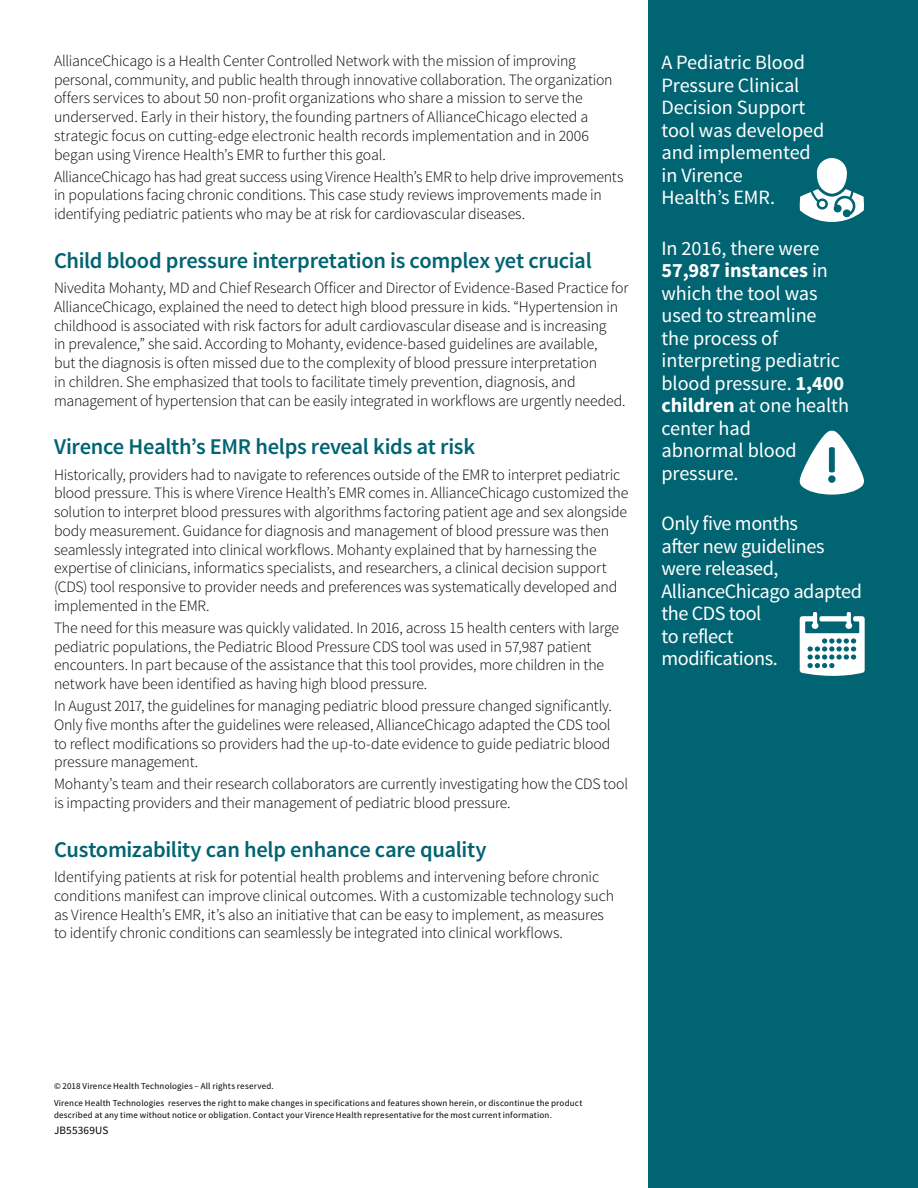
<style>
.page{position:relative;width:918px;height:1188px;background:#fff}
.page>*{position:absolute;margin:0;border:0;box-sizing:border-box;transform-origin:0 0}
.t1{font:600 22.5px "Source Sans Pro";letter-spacing:-.015em;color:#006472}
.t2{font:20.25px/22.5px "Source Sans Pro";letter-spacing:-.005em;color:#fff}
.t3{font:300 15.75px/18.8px "Source Sans Pro";letter-spacing:-.01em;color:#000}
.t4{font:11.25px "Source Sans Pro";letter-spacing:.015em;color:#000}
.t5{font:9px/17.7px "Source Sans Pro";letter-spacing:.02em;color:#000}
.s1{font-weight:700}
</style>
<div class="page">
<div style="left:648px;top:0;width:270px;height:1188px;background:#006472"></div>
<svg style="left:799px;top:431px;width:65px;height:64px"></svg>
<svg style="left:799px;top:158px;width:65px;height:64px"></svg>
<svg style="left:800px;top:612px;width:65px;height:64px"></svg>
<p class="t3" style="left:54px;top:51px;width:560px">AllianceChicago is a Health Center Controlled Network with the mission of improving personal, community, and public health through innovative collaboration. The organization offers services to about 50 non-profit organizations who share a mission to serve the underserved. Early in their history, the founding partners of AllianceChicago elected a strategic focus on cutting-edge electronic health records implementation and in 2006 began using Virence Health’s EMR to further this goal.</p>
<p class="t3" style="left:54px;top:167px;width:571px">AllianceChicago has had great success using Virence Health’s EMR to help drive improvements in populations facing chronic conditions. This case study reviews improvements made in identifying pediatric patients who may be at risk for cardiovascular diseases.</p>
<h1 class="t1" style="left:54px;top:246px;width:539px">Child blood pressure interpretation is complex yet crucial</h1>
<p class="t3" style="left:54px;top:279px;width:576px">Nivedita Mohanty, MD and Chief Research Officer and Director of Evidence-Based Practice for AllianceChicago, explained the need to detect high blood pressure in kids. “Hypertension in childhood is associated with risk factors for adult cardiovascular disease and is increasing<br>in prevalence,” she said. According to Mohanty, evidence-based guidelines are available,<br>but the diagnosis is often missed due to the complexity of blood pressure interpretation<br>in children. She emphasized that tools to facilitate timely prevention, diagnosis, and management of hypertension that can be easily integrated in workflows are urgently needed.</p>
<h1 class="t1" style="left:54px;top:433px;width:423px">Virence Health’s EMR helps reveal kids at risk</h1>
<p class="t3" style="left:54px;top:465px;width:576px">Historically, providers had to navigate to references outside of the EMR to interpret pediatric blood pressure. This is where Virence Health’s EMR comes in. AllianceChicago customized the solution to interpret blood pressures with algorithms factoring patient age and sex alongside body measurement. Guidance for diagnosis and management of blood pressure was then seamlessly integrated into clinical workflows. Mohanty explained that by harnessing the expertise of clinicians, informatics specialists, and researchers, a clinical decision support (CDS) tool responsive to provider needs and preferences was systematically developed and implemented in the EMR.</p>
<p class="t3" style="left:54px;top:618px;width:567px">The need for this measure was quickly validated. In 2016, across 15 health centers with large pediatric populations, the Pediatric Blood Pressure CDS tool was used in 57,987 patient encounters. In part because of the assistance that this tool provides, more children in the network have been identified as having high blood pressure.</p>
<p class="t3" style="left:54px;top:697px;width:559px;text-align:justify">In August 2017, the guidelines for managing pediatric blood pressure changed significantly.<br>Only five months after the guidelines were released, AllianceChicago adapted the CDS tool to reflect modifications so providers had the up-to-date evidence to guide pediatric blood pressure management.</p>
<p class="t3" style="left:54px;top:775px;width:576px">Mohanty’s team and their research collaborators are currently investigating how the CDS tool is impacting providers and their management of pediatric blood pressure.</p>
<h1 class="t1" style="left:54px;top:835px;width:434px">Customizability can help enhance care quality</h1>
<p class="t3" style="left:54px;top:868px;width:562px">Identifying patients at risk for potential health problems and intervening before chronic conditions manifest can improve clinical outcomes. With a customizable technology such as Virence Health’s EMR, it’s also an initiative that can be easy to implement, as measures to identify chronic conditions can seamlessly be integrated into clinical workflows.</p>
<p class="t2" style="left:662px;top:52px;width:164px">A Pediatric Blood<br>Pressure Clinical<br>Decision Support tool was developed and implemented in Virence<br>Health’s EMR.</p>
<p class="t2" style="left:662px;top:237px;width:189px">In 2016, there were<br><span class="s1">57,987 instances</span> in which the tool was used to streamline the process of interpreting pediatric blood pressure. <span class="s1">1,400 children</span> at one health center had<br>abnormal blood pressure.</p>
<p class="t2" style="left:662px;top:513px;width:202px">Only five months<br>after new guidelines were released,<br>AllianceChicago adapted the CDS tool<br>to reflect<br>modifications.</p>
<p class="t5" style="left:54px;top:1077px;width:530px">© 2018 Virence Health Technologies – All rights reserved.<br>Virence Health Technologies reserves the right to make changes in specifications and features shown herein, or discontinue the product</p>
<p class="t5" style="left:54px;top:1106px;width:500px">described at any time without notice or obligation. Contact your Virence Health representative for the most current information.</p>
<p class="t4" style="left:54px;top:1123px;width:56px">JB55369US</p>
</div>
